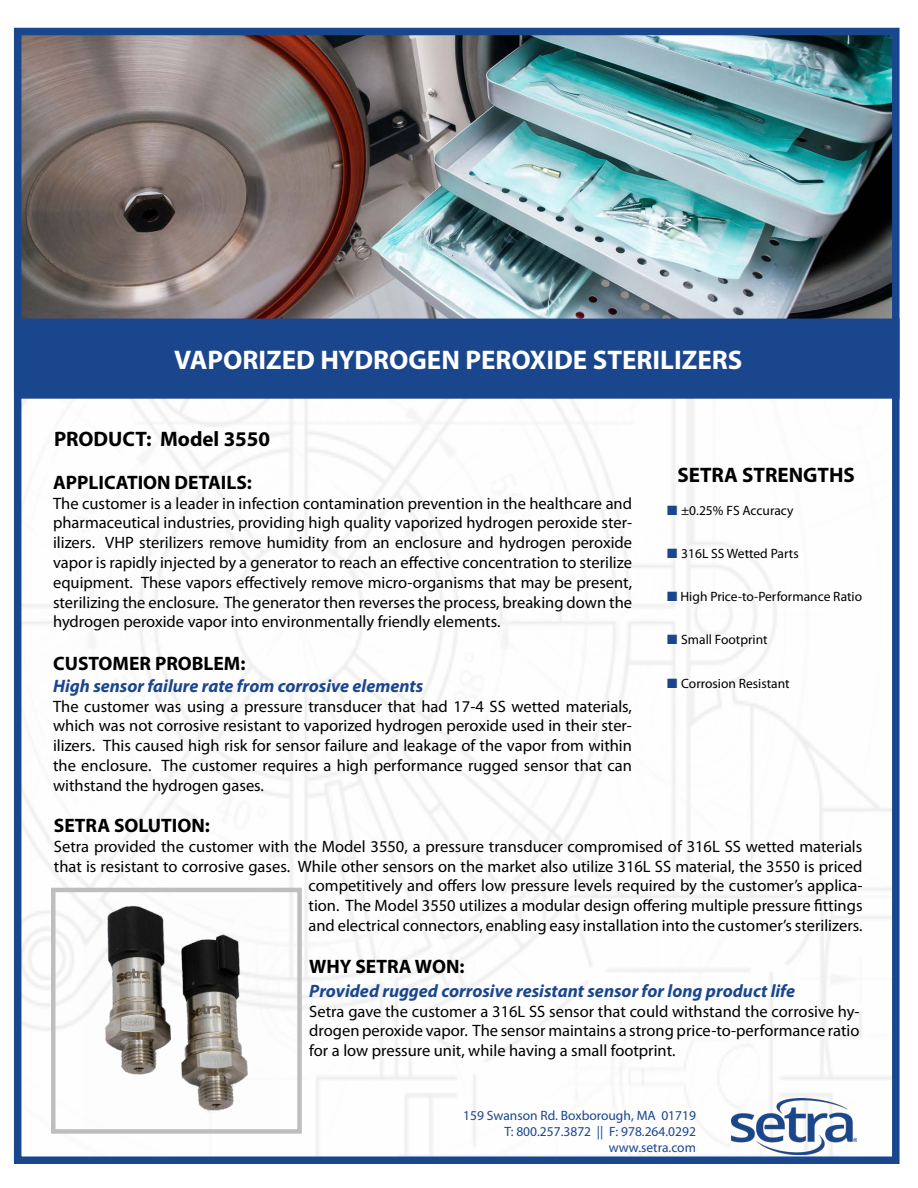
<style>
.page{position:relative;width:918px;height:1188px;background:#fff}
.page>*{position:absolute;margin:0;border:0;box-sizing:border-box;transform-origin:0 0}
.t1{font:700 27px "Myriad Pro";color:#fff}
.t2{font:700 21px "Myriad Pro";color:#000}
.t3{font:700 19.5px "Myriad Pro";color:#000}
.t4{font:italic 700 18px "Myriad Pro";color:#1a468d}
.t5{font:16.5px/19.8px "Myriad Pro";color:#000;text-align:justify}
.t6{font:13.5px "Myriad Pro";color:#000}
.t7{font:13.5px/16.2px "Myriad Pro";color:#1a468d;text-align:right}
.s1{color:#1a468d}
</style>
<div class="page">
<img style="left:23px;top:37px;width:868px;height:282px">
<img style="left:23px;top:399px;width:868px;height:756px">
<div style="left:14px;top:28px;width:886px;height:1136px;border:8px solid #1a468d"></div>
<img style="left:732px;top:1099px;width:125px;height:55px">
<div style="left:51px;top:888px;width:251px;height:246px;border:4px solid #bcbec0"></div>
<div style="left:14px;top:319px;width:886px;height:80px;background:#1a468d"></div>
<img style="left:85px;top:899px;width:193px;height:232px">
<h1 class="t1" style="left:174px;top:342px;width:570px">VAPORIZED HYDROGEN PEROXIDE STERILIZERS</h1>
<p class="t2" style="left:54px;top:426px;width:218px">PRODUCT: Model 3550</p>
<p class="t3" style="left:53px;top:469px;width:200px">APPLICATION DETAILS:</p>
<p class="t5" style="left:53px;top:493px;width:581px">The customer is a leader in infection contamination prevention in the healthcare and pharmaceutical industries, providing high quality vaporized hydrogen peroxide ster&shy;ilizers. VHP sterilizers remove humidity from an enclosure and hydrogen peroxide vapor is rapidly injected by a generator to reach an effective concentration to sterilize equipment. These vapors effectively remove micro-organisms that may be present, sterilizing the enclosure. The generator then reverses the process, breaking down the hydrogen peroxide vapor into environmentally friendly elements.</p>
<p class="t3" style="left:53px;top:651px;width:194px">CUSTOMER PROBLEM:</p>
<p class="t4" style="left:53px;top:674px;width:372px">High sensor failure rate from corrosive elements</p>
<p class="t5" style="left:53px;top:696px;width:580px">The customer was using a pressure transducer that had 17-4 SS wetted materials, which was not corrosive resistant to vaporized hydrogen peroxide used in their ster&shy;ilizers. This caused high risk for sensor failure and leakage of the vapor from within the enclosure. The customer requires a high performance rugged sensor that can withstand the hydrogen gases.</p>
<p class="t2" style="left:677px;top:462px;width:179px">SETRA STRENGTHS</p>
<p class="t6" style="left:667px;top:502px;width:128px"><span class="s1">■</span> ±0.25% FS Accuracy</p>
<p class="t6" style="left:667px;top:545px;width:133px"><span class="s1">■</span> 316L SS Wetted Parts</p>
<p class="t6" style="left:667px;top:588px;width:196px"><span class="s1">■</span> High Price-to-Performance Ratio</p>
<p class="t6" style="left:667px;top:632px;width:102px"><span class="s1">■</span> Small Footprint</p>
<p class="t6" style="left:667px;top:675px;width:124px"><span class="s1">■</span> Corrosion Resistant</p>
<p class="t3" style="left:54px;top:813px;width:158px">SETRA SOLUTION:</p>
<p class="t5" style="left:54px;top:836px;width:810px;text-align:right">Setra provided the customer with the Model 3550, a pressure transducer compromised of 316L SS wetted materials that is resistant to corrosive gases. While other sensors on the market also utilize 316L SS material, the 3550 is priced competitively and offers low pressure levels required by the customer’s applica-<br>tion. The Model 3550 utilizes a modular design offering multiple pressure fittings<br>and electrical connectors, enabling easy installation into the customer’s sterilizers.</p>
<p class="t3" style="left:309px;top:954px;width:157px">WHY SETRA WON:</p>
<p class="t4" style="left:309px;top:979px;width:487px">Provided rugged corrosive resistant sensor for long product life</p>
<p class="t5" style="left:309px;top:1001px;width:552px">Setra gave the customer a 316L SS sensor that could withstand the corrosive hy&shy;drogen peroxide vapor. The sensor maintains a strong price-to-performance ratio for a low pressure unit, while having a small footprint.</p>
<p class="t7" style="left:463px;top:1107px;width:234px">159 Swanson Rd. Boxborough, MA 01719<br>T: 800.257.3872 || F: 978.264.0292 www.setra.com</p>
</div>
